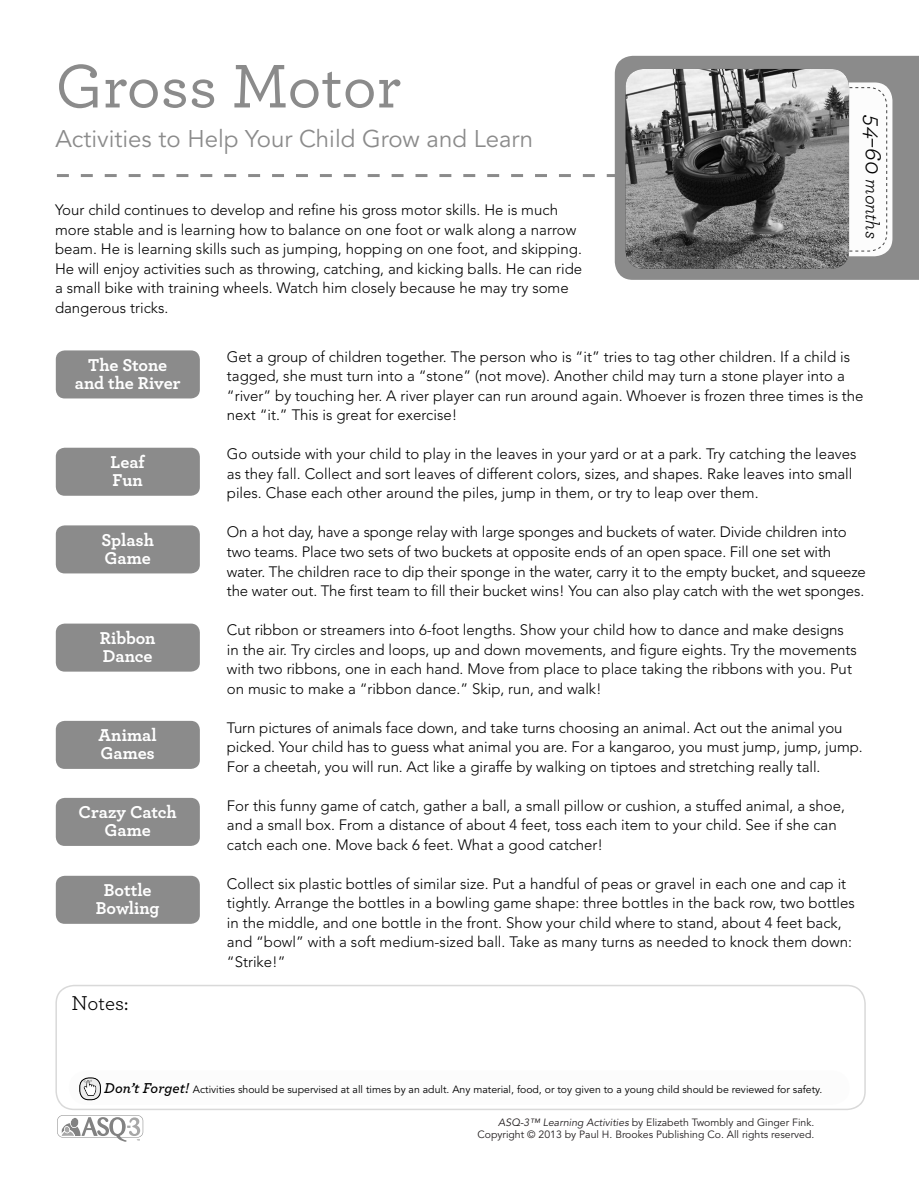
<style>
.page{position:relative;width:919px;height:1185px;background:#fff}
.page>*{position:absolute;margin:0;border:0;box-sizing:border-box;transform-origin:0 0}
.t1{font:500 64.5px "Archer";color:#8b8b8b}
.t2{font:24px "Avenir";color:#8b8b8b}
.t3{font:21px "Archer";color:#000}
.t4{font:italic 19.5px "Archer";letter-spacing:-.01em;color:#000}
.t5{font:700 18px/18px "Archer";letter-spacing:-.005em;color:#fff}
.t6{font:300 15px/19.5px "Avenir";color:#000}
.t7{font:10.5px "Avenir";color:#000}
.t8{font:10.5px/12.9px "Avenir";color:#231f20;text-align:right}
.s1{font-size:24px}
.s2{font-family:"Archer";font-weight:600;font-style:italic;font-size:15px}
.s3{font-style:italic}
</style>
<div class="page">
<svg style="left:57px;top:1115px;width:86px;height:26px"></svg>
<svg style="left:57px;top:174px;width:558px;height:3px"></svg>
<div style="left:615px;top:56px;width:304px;height:224px;background:#8b8b8b"></div>
<div style="left:802px;top:82px;width:90px;height:174px;background:#fcfcfc;border-radius:18px"></div>
<svg style="left:849px;top:87px;width:38px;height:165px"></svg>
<img style="left:625px;top:69px;width:224px;height:200px">
<svg style="left:55px;top:985px;width:810px;height:124px"></svg>
<svg style="left:69px;top:1070px;width:780px;height:34px"></svg>
<div style="left:79px;top:1077px;width:22px;height:22px;border:1px solid #000;border-radius:9px"></div>
<div style="left:56px;top:350px;width:144px;height:48px;background:#8b8b8b;border-radius:9px"></div>
<div style="left:56px;top:447px;width:144px;height:48px;background:#8b8b8b;border-radius:9px"></div>
<div style="left:56px;top:525px;width:144px;height:48px;background:#8b8b8b;border-radius:9px"></div>
<div style="left:56px;top:623px;width:144px;height:48px;background:#8b8b8b;border-radius:9px"></div>
<div style="left:56px;top:720px;width:144px;height:48px;background:#8b8b8b;border-radius:9px"></div>
<div style="left:56px;top:797px;width:144px;height:48px;background:#8b8b8b;border-radius:9px"></div>
<div style="left:56px;top:875px;width:144px;height:48px;background:#8b8b8b;border-radius:9px"></div>
<h1 class="t1" style="left:55px;top:40px;width:347px">Gross Motor</h1>
<h2 class="t2" style="left:55px;top:125px;width:479px">Activities to Help Your Child Grow and Learn</h2>
<p class="t6" style="left:55px;top:200px;width:529px">Your child continues to develop and refine his gross motor skills. He is much more stable and is learning how to balance on one foot or walk along a narrow beam. He is learning skills such as jumping, hopping on one foot, and skipping.<br>He will enjoy activities such as throwing, catching, and kicking balls. He can ride a small bike with training wheels. Watch him closely because he may try some dangerous tricks.</p>
<h3 class="t4" style="left:886px;top:115px;width:125px;rotate:90deg"><span class="s1">54–60</span> months</h3>
<p class="t5" style="left:75px;top:354px;width:107px;text-align:center">The Stone and the River</p>
<p class="t5" style="left:111px;top:452px;width:36px">Leaf<br>Fun</p>
<p class="t5" style="left:101px;top:529px;width:54px">Splash<br>Game</p>
<p class="t5" style="left:100px;top:627px;width:57px">Ribbon<br>Dance</p>
<p class="t5" style="left:99px;top:725px;width:60px">Animal<br>Games</p>
<p class="t5" style="left:79px;top:801px;width:100px;text-align:center">Crazy Catch<br>Game</p>
<p class="t5" style="left:96px;top:879px;width:65px;text-align:center">Bottle<br>Bowling</p>
<h3 class="t3" style="left:72px;top:988px;width:58px">Notes:</h3>
<p class="t6" style="left:227px;top:347px;width:638px">Get a group of children together. The person who is “it” tries to tag other children. If a child is tagged, she must turn into a “stone” (not move). Another child may turn a stone player into a “river” by touching her. A river player can run around again. Whoever is frozen three times is the next “it.” This is great for exercise!</p>
<p class="t6" style="left:227px;top:444px;width:631px">Go outside with your child to play in the leaves in your yard or at a park. Try catching the leaves as they fall. Collect and sort leaves of different colors, sizes, and shapes. Rake leaves into small piles. Chase each other around the piles, jump in them, or try to leap over them.</p>
<p class="t6" style="left:227px;top:522px;width:640px">On a hot day, have a sponge relay with large sponges and buckets of water. Divide children into two teams. Place two sets of two buckets at opposite ends of an open space. Fill one set with water. The children race to dip their sponge in the water, carry it to the empty bucket, and squeeze the water out. The first team to fill their bucket wins! You can also play catch with the wet sponges.</p>
<p class="t6" style="left:227px;top:620px;width:631px">Cut ribbon or streamers into 6-foot lengths. Show your child how to dance and make designs in the air. Try circles and loops, up and down movements, and figure eights. Try the movements with two ribbons, one in each hand. Move from place to place taking the ribbons with you. Put on music to make a “ribbon dance.” Skip, run, and walk!</p>
<p class="t6" style="left:227px;top:717px;width:637px">Turn pictures of animals face down, and take turns choosing an animal. Act out the animal you picked. Your child has to guess what animal you are. For a kangaroo, you must jump, jump, jump.<br>For a cheetah, you will run. Act like a giraffe by walking on tiptoes and stretching really tall.</p>
<p class="t6" style="left:227px;top:795px;width:619px">For this funny game of catch, gather a ball, a small pillow or cushion, a stuffed animal, a shoe, and a small box. From a distance of about 4 feet, toss each item to your child. See if she can catch each one. Move back 6 feet. What a good catcher!</p>
<p class="t6" style="left:227px;top:873px;width:629px">Collect six plastic bottles of similar size. Put a handful of peas or gravel in each one and cap it tightly. Arrange the bottles in a bowling game shape: three bottles in the back row, two bottles in the middle, and one bottle in the front. Show your child where to stand, about 4 feet back, and “bowl” with a soft medium-sized ball. Take as many turns as needed to knock them down: “Strike!”</p>
<p class="t7" style="left:104px;top:1082px;width:719px"><span class="s2">Don’t Forget!</span> Activities should be supervised at all times by an adult. Any material, food, or toy given to a young child should be reviewed for safety.</p>
<p class="t8" style="left:477px;top:1115px;width:338px"><span class="s3">ASQ-3™ Learning Activities</span> by Elizabeth Twombly and Ginger Fink.<br>Copyright © 2013 by Paul H. Brookes Publishing Co. All rights reserved.</p>
</div>
